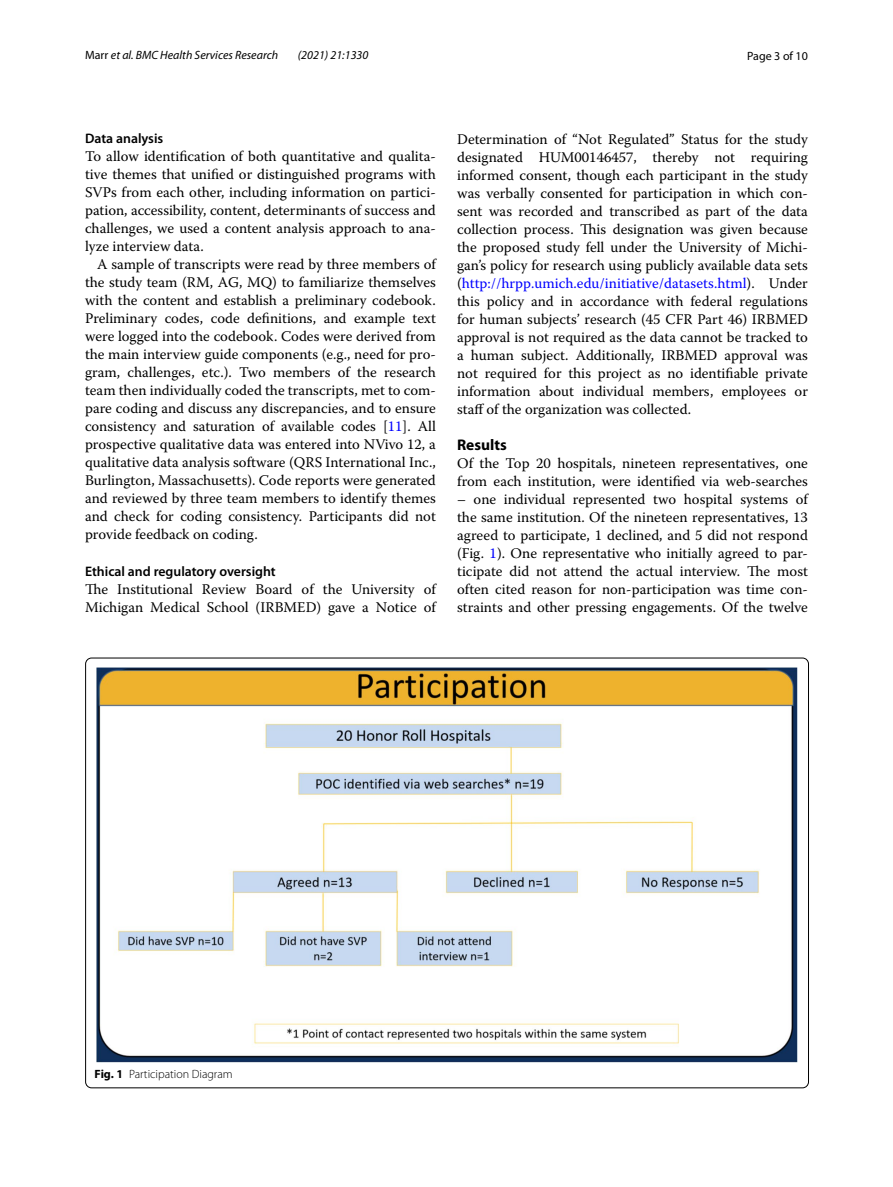
<style>
.page{position:relative;width:893px;height:1187px;background:#fff}
.page>*{position:absolute;margin:0;border:0;box-sizing:border-box;transform-origin:0 0}
.t1{font:700 15.45px "Myriad Pro";color:#000}
.t2{font:14.7px/18px "Warnock Pro";color:#000;text-align:justify}
.t3{font:600 13.8px "Myriad Pro";color:#000}
.t4{font:italic 12px "Myriad Pro";color:#000}
.t5{font:300 12px "Myriad Pro";color:#000}
.t6{font:12px "Myriad Pro";color:#000}
.s1{font-style:normal}
.s2{color:#00f}
.s3{font-weight:700}
</style>
<div class="page">
<img style="left:97px;top:667px;width:700px;height:395px">
<p class="t4" style="left:85px;top:48px;width:195px"><span class="s1">Marr</span> et al. BMC Health Services Research</p>
<p class="t4" style="left:298px;top:48px;width:72px">(2021) 21:1330</p>
<p class="t6" style="left:747px;top:48px;width:62px">Page 3 of 10</p>
<p class="t3" style="left:85px;top:130px;width:80px">Data analysis</p>
<p class="t2" style="left:85px;top:147px;width:352px">To allow identification of both quantitative and qualita&shy;tive themes that unified or distinguished programs with SVPs from each other, including information on partici&shy;pation, accessibility, content, determinants of success and challenges, we used a content analysis approach to ana&shy;lyze interview data.</p>
<p class="t2" style="left:85px;top:255px;width:352px;text-indent:12px">A sample of transcripts were read by three members of the study team (RM, AG, MQ) to familiarize themselves with the content and establish a preliminary codebook.<br>Preliminary codes, code definitions, and example text were logged into the codebook. Codes were derived from the main interview guide components (e.g., need for pro&shy;gram, challenges, etc.). Two members of the research team then individually coded the transcripts, met to com&shy;pare coding and discuss any discrepancies, and to ensure consistency and saturation of available codes [<span class="s2">11</span>]. All prospective qualitative data was entered into NVivo 12, a qualitative data analysis software (QRS International Inc., Burlington, Massachusetts). Code reports were generated and reviewed by three team members to identify themes and check for coding consistency. Participants did not provide feedback on coding.</p>
<p class="t3" style="left:85px;top:562px;width:192px">Ethical and regulatory oversight</p>
<p class="t2" style="left:85px;top:579px;width:352px">The Institutional Review Board of the University of<br>Michigan Medical School (IRBMED) gave a Notice of</p>
<p class="t2" style="left:457px;top:130px;width:352px">Determination of “Not Regulated” Status for the study designated HUM00146457, thereby not requiring informed consent, though each participant in the study was verbally consented for participation in which con&shy;sent was recorded and transcribed as part of the data collection process. This designation was given because the proposed study fell under the University of Michi&shy;gan’s policy for research using publicly available data sets (<span class="s2">http://hrpp.umich.edu/initiative/datasets.html</span>). Under this policy and in accordance with federal regulations for human subjects’ research (45 CFR Part 46) IRBMED approval is not required as the data cannot be tracked to a human subject. Additionally, IRBMED approval was not required for this project as no identifiable private information about individual members, employees or staff of the organization was collected.</p>
<p class="t1" style="left:457px;top:434px;width:51px">Results</p>
<p class="t2" style="left:457px;top:454px;width:352px">Of the Top 20 hospitals, nineteen representatives, one from each institution, were identified via web-searches</p>
<p class="t2" style="left:457px;top:490px;width:352px">– one individual represented two hospital systems of the same institution. Of the nineteen representatives, 13 agreed to participate, 1 declined, and 5 did not respond (Fig. <span class="s2">1</span>). One representative who initially agreed to par&shy;ticipate did not attend the actual interview. The most often cited reason for non-participation was time con&shy;straints and other pressing engagements. Of the twelve</p>
<p class="t5" style="left:95px;top:1067px;width:140px"><span class="s3">Fig. 1</span> Participation Diagram</p>
</div>
